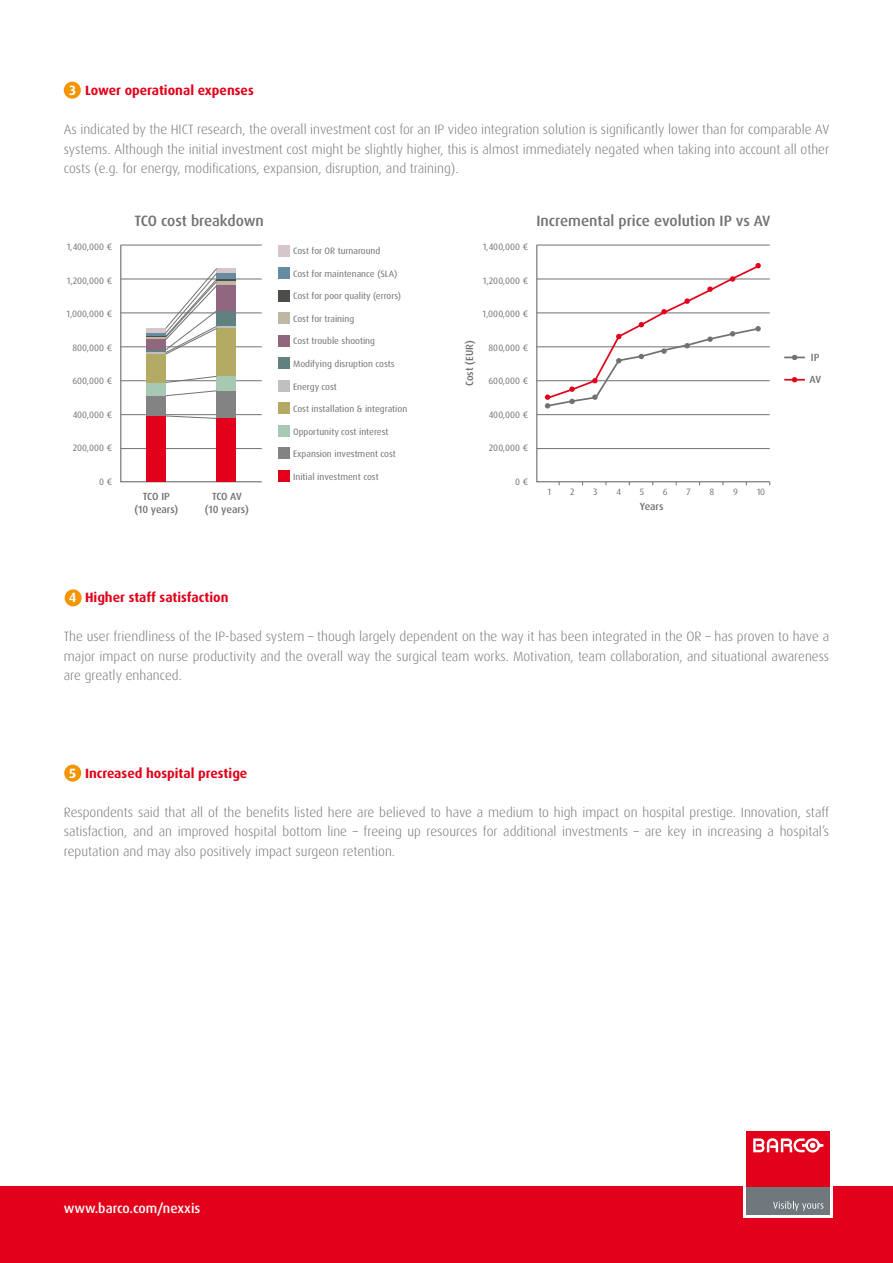
<style>
.page{position:relative;width:893px;height:1263px;background:#fff}
.page>*{position:absolute;margin:0;border:0;box-sizing:border-box;transform-origin:0 0}
.t1{font:500 15px "Dax Pro";color:#707172}
.t2{font:300 13.5px/19.5px "Dax";color:#707172;text-align:justify}
.t3{font:700 13.5px "Dax";color:#e2001a}
.t4{font:500 13.5px "Dax Pro";color:#fff}
.t5{font:500 10.35px/12.5px "Dax Pro";letter-spacing:-.005em;color:#707172;text-align:center}
.t6{font:9.3px "Dax Pro";color:#707172}
.s1{color:#fff}
</style>
<div class="page">
<div style="left:0;top:1186px;width:893px;height:77px;background:#e2001a"></div>
<div style="left:743px;top:1128px;width:89px;height:89px;background:#fff"></div>
<div style="left:746px;top:1187px;width:83px;height:28px;background:#70787d"></div>
<div style="left:746px;top:1131px;width:83px;height:56px;background:#e2001a"></div>
<svg style="left:773px;top:1201px;width:50px;height:10px"></svg>
<svg style="left:753px;top:1138px;width:70px;height:14px"></svg>
<div style="left:65px;top:589px;width:17px;height:17px;background:#f39400;border-radius:50%"></div>
<div style="left:64px;top:765px;width:17px;height:17px;background:#f39400;border-radius:50%"></div>
<div style="left:64px;top:82px;width:17px;height:17px;background:#f39400;border-radius:50%"></div>
<svg style="left:536px;top:244px;width:235px;height:239px"></svg>
<hr style="left:537px;top:347px;width:233px;height:1px;background:#707172">
<svg style="left:545px;top:263px;width:216px;height:145px"></svg>
<svg style="left:784px;top:355px;width:21px;height:5px"></svg>
<hr style="left:784px;top:379px;width:21px;height:2px;background:#e2001a">
<svg style="left:792px;top:377px;width:5px;height:5px"></svg>
<div style="left:278px;top:470px;width:12px;height:12px;background:#e2001a"></div>
<div style="left:278px;top:447px;width:12px;height:12px;background:#848383"></div>
<div style="left:278px;top:425px;width:12px;height:12px;background:#a7c9b3"></div>
<div style="left:278px;top:402px;width:12px;height:12px;background:#b3ab64"></div>
<div style="left:278px;top:380px;width:12px;height:12px;background:#c0c0c0"></div>
<div style="left:278px;top:357px;width:12px;height:12px;background:#608180"></div>
<div style="left:278px;top:335px;width:12px;height:12px;background:#90677e"></div>
<div style="left:278px;top:312px;width:12px;height:12px;background:#bfb7a3"></div>
<div style="left:278px;top:290px;width:12px;height:12px;background:#4d4d4c"></div>
<div style="left:278px;top:268px;width:12px;height:11px;background:#678ba0"></div>
<div style="left:278px;top:245px;width:12px;height:12px;background:#d5c6ce"></div>
<svg style="left:120px;top:244px;width:142px;height:239px"></svg>
<p class="t3" style="left:69px;top:83px;width:186px"><span class="s1">3</span> Lower operational expenses</p>
<p class="t2" style="left:64px;top:120px;width:767px">As indicated by the HICT research, the overall investment cost for an IP video integration solution is significantly lower than for comparable AV systems. Although the initial investment cost might be slightly higher, this is almost immediately negated when taking into account all other costs (e.g. for energy, modifications, expansion, disruption, and training).</p>
<p class="t6" style="left:67px;top:241px;width:47px">1,400,000 €</p>
<p class="t6" style="left:67px;top:274px;width:47px">1,200,000 €</p>
<p class="t6" style="left:67px;top:308px;width:47px">1,000,000 €</p>
<p class="t6" style="left:73px;top:341px;width:42px">800,000 €</p>
<p class="t6" style="left:72px;top:375px;width:42px">600,000 €</p>
<p class="t6" style="left:73px;top:408px;width:41px">400,000 €</p>
<p class="t6" style="left:73px;top:442px;width:41px">200,000 €</p>
<p class="t6" style="left:99px;top:475px;width:15px">0 €</p>
<p class="t1" style="left:134px;top:211px;width:131px">TCO cost breakdown</p>
<p class="t5" style="left:134px;top:490px;width:45px">TCO IP<br>(10 years)</p>
<p class="t5" style="left:205px;top:490px;width:45px">TCO AV (10 years)</p>
<p class="t6" style="left:293px;top:245px;width:89px">Cost for OR turnaround</p>
<p class="t6" style="left:293px;top:268px;width:106px">Cost for maintenance (SLA)</p>
<p class="t6" style="left:293px;top:290px;width:110px">Cost for poor quality (errors)</p>
<p class="t6" style="left:293px;top:313px;width:63px">Cost for training</p>
<p class="t6" style="left:293px;top:335px;width:83px">Cost trouble shooting</p>
<p class="t6" style="left:293px;top:358px;width:103px">Modifying disruption costs</p>
<p class="t6" style="left:293px;top:380px;width:45px">Energy cost</p>
<p class="t6" style="left:293px;top:403px;width:116px">Cost installation &amp; integration</p>
<p class="t6" style="left:293px;top:425px;width:97px">Opportunity cost interest</p>
<p class="t6" style="left:293px;top:448px;width:104px">Expansion investment cost</p>
<p class="t6" style="left:293px;top:470px;width:87px">Initial investment cost</p>
<p class="t6" style="left:483px;top:241px;width:47px">1,400,000 €</p>
<p class="t6" style="left:483px;top:274px;width:47px">1,200,000 €</p>
<p class="t6" style="left:483px;top:308px;width:47px">1,000,000 €</p>
<p class="t6" style="left:488px;top:341px;width:42px">800,000 €</p>
<p class="t6" style="left:488px;top:375px;width:42px">600,000 €</p>
<p class="t6" style="left:489px;top:408px;width:41px">400,000 €</p>
<p class="t6" style="left:489px;top:442px;width:41px">200,000 €</p>
<p class="t6" style="left:515px;top:475px;width:15px">0 €</p>
<p class="t5" style="left:463px;top:386px;width:47px;rotate:-90deg">Cost (EUR)</p>
<p class="t1" style="left:536px;top:211px;width:235px">Incremental price evolution IP vs AV</p>
<p class="t6" style="left:548px;top:485px;width:5px">1</p>
<p class="t6" style="left:570px;top:485px;width:6px">2</p>
<p class="t6" style="left:593px;top:485px;width:6px">3</p>
<p class="t6" style="left:616px;top:485px;width:6px">4</p>
<p class="t6" style="left:640px;top:485px;width:6px">5</p>
<p class="t6" style="left:663px;top:485px;width:6px">6</p>
<p class="t6" style="left:686px;top:485px;width:6px">7</p>
<p class="t6" style="left:709px;top:485px;width:6px">8</p>
<p class="t6" style="left:733px;top:485px;width:6px">9</p>
<p class="t6" style="left:757px;top:485px;width:10px">10</p>
<p class="t5" style="left:640px;top:501px;width:25px">Years</p>
<p class="t5" style="left:809px;top:346px;width:13px;line-height:22.6px;text-align:left">IP<br>AV</p>
<p class="t3" style="left:69px;top:590px;width:161px"><span class="s1">4</span> Higher staff satisfaction</p>
<p class="t2" style="left:64px;top:627px;width:767px">The user friendliness of the IP-based system – though largely dependent on the way it has been integrated in the OR – has proven to have a major impact on nurse productivity and the overall way the surgical team works. Motivation, team collaboration, and situational awareness are greatly enhanced.</p>
<p class="t3" style="left:69px;top:766px;width:180px"><span class="s1">5</span> Increased hospital prestige</p>
<p class="t2" style="left:64px;top:803px;width:767px">Respondents said that all of the benefits listed here are believed to have a medium to high impact on hospital prestige. Innovation, staff satisfaction, and an improved hospital bottom line – freeing up resources for additional investments – are key in increasing a hospital’s reputation and may also positively impact surgeon retention.</p>
<p class="t4" style="left:64px;top:1199px;width:138px">www.barco.com/nexxis</p>
</div>
